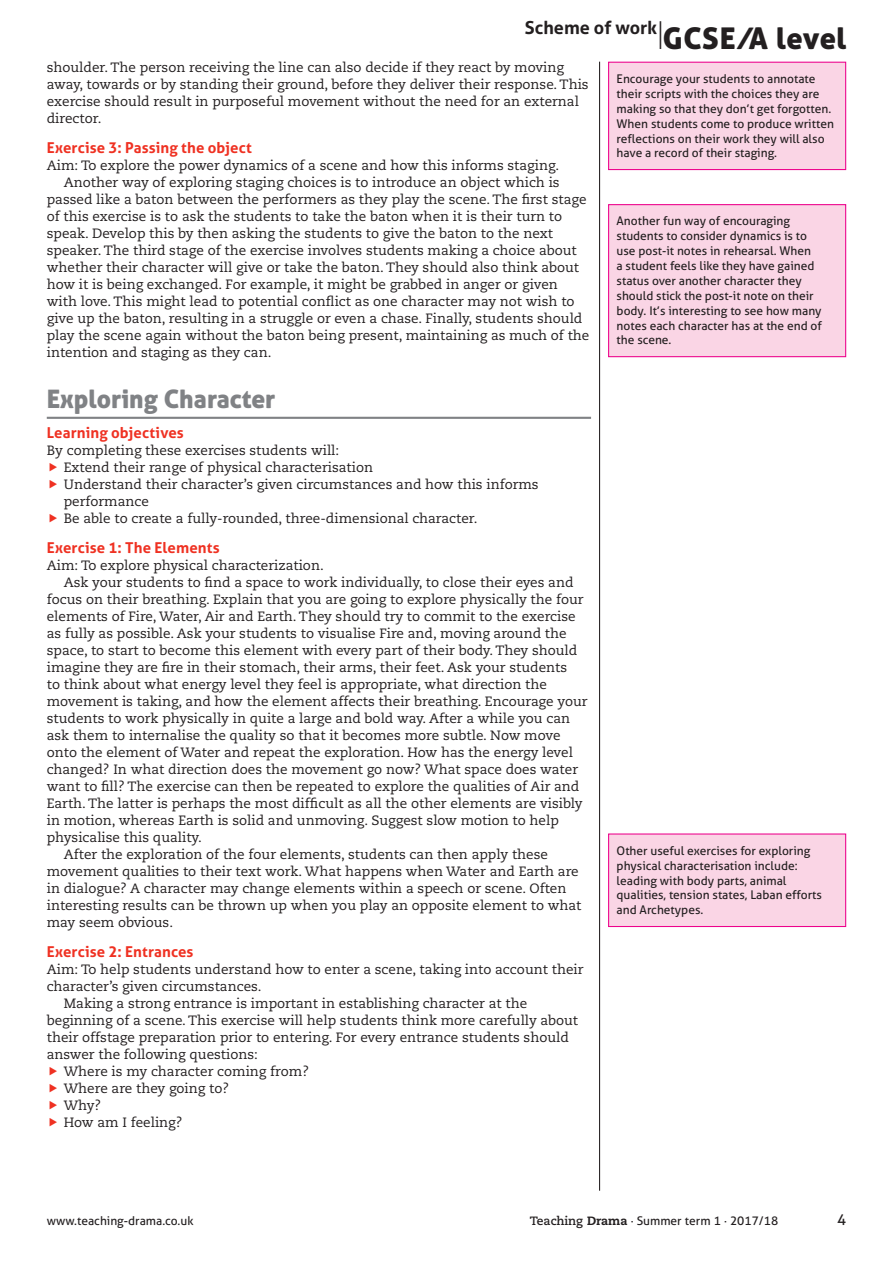
<style>
.page{position:relative;width:893px;height:1263px;background:#fff}
.page>*{position:absolute;margin:0;border:0;box-sizing:border-box;transform-origin:0 0}
.scheme_crosshead_a{font:25.5px "Aller Display";color:#808285}
.t1{font:700 18px "Aller";color:#231f20}
.scheme_crosshead_b{font:700 15px "Aller";letter-spacing:.005em;color:#ef3122}
.scheme_crosshead_b_a{font:700 15px "Aller";letter-spacing:.005em;color:#ef3122}
.t2{font:15px "Aller";color:#231f20}
.body_text__serif{font:13.5px/17px "Caecilia LT Std";color:#231f20}
.body_text_no_indent{font:13.5px/17px "Caecilia LT Std";color:#231f20}
.box_text_no_indent{font:12px/14.9px "Aller";color:#231f20}
.s1{font-weight:400;font-size:29.25px}
.s2{font-family:"Aller Display";font-weight:400;font-size:30px}
.s3{font-family:"Caecilia LT Std";font-weight:700}
.s4{font-family:"Caecilia LT Std";font-weight:800}
</style>
<div class="page">
<hr style="left:599px;top:62px;width:1px;height:1129px;background:#231f20">
<hr style="left:47px;top:417px;width:544px;height:2px;background:#808285">
<div style="left:609px;top:62px;width:237px;height:108px;background:#fad5e5"></div>
<div style="left:608px;top:62px;width:238px;height:108px;border:1px solid #ed028c"></div>
<div style="left:609px;top:205px;width:237px;height:152px;background:#fad5e5"></div>
<div style="left:608px;top:204px;width:238px;height:153px;border:1px solid #ed028c"></div>
<div style="left:609px;top:834px;width:237px;height:92px;background:#fad5e5"></div>
<div style="left:608px;top:833px;width:238px;height:94px;border:1px solid #ed028c"></div>
<h2 class="t1" style="left:525px;top:17px;width:323px">Scheme of work<span class="s1">|</span><span class="s2">GCSE ⁄A level</span></h2>
<p class="body_text__serif" style="left:47px;top:59px;width:543px">shoulder. The person receiving the line can also decide if they react by moving away, towards or by standing their ground, before they deliver their response. This exercise should result in purposeful movement without the need for an external director.</p>
<p class="scheme_crosshead_b" style="left:47px;top:138px;width:207px">Exercise 3: Passing the object</p>
<p class="body_text_no_indent" style="left:47px;top:157px;width:514px">Aim: To explore the power dynamics of a scene and how this informs staging.</p>
<p class="body_text__serif" style="left:47px;top:174px;width:544px;text-indent:17px">Another way of exploring staging choices is to introduce an object which is passed like a baton between the performers as they play the scene. The first stage of this exercise is to ask the students to take the baton when it is their turn to speak. Develop this by then asking the students to give the baton to the next speaker. The third stage of the exercise involves students making a choice about whether their character will give or take the baton. They should also think about how it is being exchanged. For example, it might be grabbed in anger or given with love. This might lead to potential conflict as one character may not wish to give up the baton, resulting in a struggle or even a chase. Finally, students should play the scene again without the baton being present, maintaining as much of the intention and staging as they can.</p>
<p class="scheme_crosshead_a" style="left:47px;top:383px;width:230px">Exploring Character</p>
<p class="scheme_crosshead_b_a" style="left:47px;top:423px;width:139px">Learning objectives</p>
<p class="body_text_no_indent" style="left:47px;top:442px;width:294px">By completing these exercises students will:</p>
<p class="body_text__serif" style="left:64px;top:459px;width:311px">Extend their range of physical characterisation</p>
<p class="body_text__serif" style="left:64px;top:476px;width:476px">Understand their character’s given circumstances and how this informs performance</p>
<p class="body_text__serif" style="left:64px;top:510px;width:415px">Be able to create a fully-rounded, three-dimensional character.</p>
<p class="scheme_crosshead_b" style="left:47px;top:538px;width:175px">Exercise 1: The Elements</p>
<p class="body_text_no_indent" style="left:47px;top:557px;width:278px">Aim: To explore physical characterization.</p>
<p class="body_text__serif" style="left:47px;top:574px;width:542px;text-indent:17px">Ask your students to find a space to work individually, to close their eyes and focus on their breathing. Explain that you are going to explore physically the four elements of Fire, Water, Air and Earth. They should try to commit to the exercise as fully as possible. Ask your students to visualise Fire and, moving around the space, to start to become this element with every part of their body. They should imagine they are fire in their stomach, their arms, their feet. Ask your students<br>to think about what energy level they feel is appropriate, what direction the movement is taking, and how the element affects their breathing. Encourage your students to work physically in quite a large and bold way. After a while you can ask them to internalise the quality so that it becomes more subtle. Now move onto the element of Water and repeat the exploration. How has the energy level changed? In what direction does the movement go now? What space does water want to fill? The exercise can then be repeated to explore the qualities of Air and Earth. The latter is perhaps the most difficult as all the other elements are visibly in motion, whereas Earth is solid and unmoving. Suggest slow motion to help physicalise this quality.</p>
<p class="body_text__serif" style="left:47px;top:846px;width:536px;text-indent:17px">After the exploration of the four elements, students can then apply these movement qualities to their text work. What happens when Water and Earth are in dialogue? A character may change elements within a speech or scene. Often interesting results can be thrown up when you play an opposite element to what may seem obvious.</p>
<p class="scheme_crosshead_b" style="left:47px;top:942px;width:148px">Exercise 2: Entrances</p>
<p class="body_text_no_indent" style="left:47px;top:961px;width:538px">Aim: To help students understand how to enter a scene, taking into account their character’s given circumstances.</p>
<p class="body_text__serif" style="left:47px;top:995px;width:533px;text-indent:17px">Making a strong entrance is important in establishing character at the beginning of a scene. This exercise will help students think more carefully about their offstage preparation prior to entering. For every entrance students should answer the following questions:</p>
<p class="body_text__serif" style="left:64px;top:1063px;width:247px">Where is my character coming from?</p>
<p class="body_text__serif" style="left:64px;top:1080px;width:167px">Where are they going to?</p>
<p class="body_text__serif" style="left:64px;top:1097px;width:39px">Why?</p>
<p class="body_text__serif" style="left:64px;top:1114px;width:120px">How am I feeling?</p>
<p class="box_text_no_indent" style="left:617px;top:71px;width:219px">Encourage your students to annotate their scripts with the choices they are making so that they don’t get forgotten.<br>When students come to produce written reflections on their work they will also have a record of their staging.</p>
<p class="box_text_no_indent" style="left:617px;top:214px;width:207px">Another fun way of encouraging students to consider dynamics is to use post-it notes in rehearsal. When<br>a student feels like they have gained status over another character they should stick the post-it note on their body. It’s interesting to see how many notes each character has at the end of the scene.</p>
<p class="box_text_no_indent" style="left:617px;top:843px;width:207px">Other useful exercises for exploring physical characterisation include: leading with body parts, animal qualities, tension states, Laban efforts and Archetypes.</p>
<p class="box_text_no_indent" style="left:47px;top:1213px;width:148px">www.teaching-drama.co.uk</p>
<p class="box_text_no_indent" style="left:530px;top:1213px;width:250px"><span class="s3">Teaching</span> <span class="s4">Drama</span> · Summer term 1 · 2017/18</p>
<p class="t2" style="left:837px;top:1210px;width:10px">4</p>
</div>
